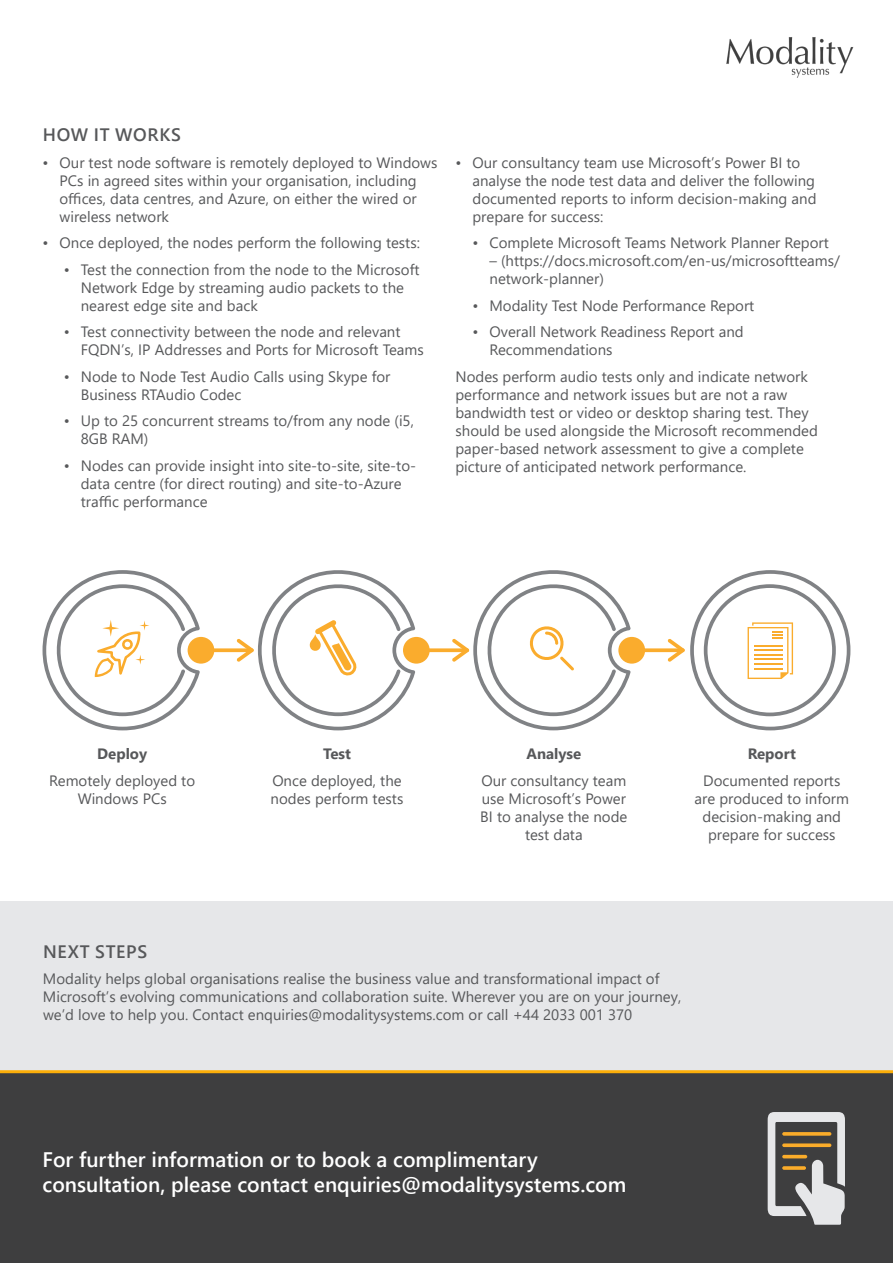
<style>
.page{position:relative;width:893px;height:1263px;background:#fff}
.page>*{position:absolute;margin:0;border:0;box-sizing:border-box;transform-origin:0 0}
.t1{font:600 21px/25.2px "Segoe UI";color:#fff}
.t2{font:600 18px "Segoe UI";letter-spacing:.035em;color:#57585a}
.body_copy{font:15px/18px "Segoe UI";color:#57585a}
.bullet_points{font:15px/18px "Segoe UI";color:#57585a;text-align:center}
.bullet_points-2{font:700 15px "Segoe UI";color:#57585a}
</style>
<div class="page">
<img style="left:726px;top:37px;width:128px;height:41px">
<div style="left:403px;top:637px;width:27px;height:27px;background:#faac2d;border-radius:50%"></div>
<svg style="left:414px;top:648px;width:55px;height:4px"></svg>
<div style="left:618px;top:637px;width:27px;height:27px;background:#faac2d;border-radius:50%"></div>
<svg style="left:452px;top:570px;width:179px;height:160px"></svg>
<svg style="left:630px;top:648px;width:55px;height:4px"></svg>
<div style="left:188px;top:637px;width:26px;height:27px;background:#faac2d;border-radius:50%"></div>
<svg style="left:43px;top:570px;width:157px;height:160px"></svg>
<svg style="left:199px;top:648px;width:55px;height:4px"></svg>
<svg style="left:237px;top:570px;width:178px;height:160px"></svg>
<svg style="left:668px;top:570px;width:182px;height:160px"></svg>
<div style="left:0;top:901px;width:893px;height:362px;background:#e6e7e9"></div>
<div style="left:0;top:1070px;width:893px;height:193px;background:#3e3e3f"></div>
<svg style="left:768px;top:1112px;width:77px;height:113px"></svg>
<svg style="left:782px;top:1132px;width:49px;height:4px"></svg>
<svg style="left:782px;top:1143px;width:49px;height:4px"></svg>
<hr style="left:782px;top:1155px;width:25px;height:3px;background:#faac2a;border-radius:2px">
<svg style="left:782px;top:1166px;width:24px;height:4px"></svg>
<p class="t2" style="left:43px;top:118px;width:139px">HOW IT WORKS</p>
<p class="body_copy" style="left:60px;top:152px;width:379px;text-indent:-17px">• Our test node software is remotely deployed to Windows PCs in agreed sites within your organisation, including offices, data centres, and Azure, on either the wired or wireless network</p>
<p class="body_copy" style="left:43px;top:232px;width:379px">• Once deployed, the nodes perform the following tests:</p>
<p class="body_copy" style="left:81px;top:259px;width:340px;text-indent:-17px">• Test the connection from the node to the Microsoft<br>Network Edge by streaming audio packets to the nearest edge site and back</p>
<p class="body_copy" style="left:81px;top:321px;width:344px;text-indent:-17px">• Test connectivity between the node and relevant<br>FQDN’s, IP Addresses and Ports for Microsoft Teams</p>
<p class="body_copy" style="left:81px;top:366px;width:311px;text-indent:-17px">• Node to Node Test Audio Calls using Skype for<br>Business RTAudio Codec</p>
<p class="body_copy" style="left:81px;top:410px;width:335px;text-indent:-17px">• Up to 25 concurrent streams to/from any node (i5,<br>8GB RAM)</p>
<p class="body_copy" style="left:81px;top:455px;width:337px;text-indent:-17px">• Nodes can provide insight into site-to-site, site-to&shy;data centre (for direct routing) and site-to-Azure traffic performance</p>
<p class="body_copy" style="left:472px;top:152px;width:345px;text-indent:-17px">• Our consultancy team use Microsoft’s Power BI to analyse the node test data and deliver the following documented reports to inform decision-making and prepare for success:</p>
<p class="body_copy" style="left:472px;top:232px;width:358px">• Complete Microsoft Teams Network Planner Report</p>
<p class="body_copy" style="left:489px;top:250px;width:352px">– (https://docs.microsoft.com/en-us/microsoftteams/ network-planner)</p>
<p class="body_copy" style="left:472px;top:295px;width:283px">• Modality Test Node Performance Report</p>
<p class="body_copy" style="left:489px;top:321px;width:256px;text-indent:-17px">• Overall Network Readiness Report and<br>Recommendations</p>
<p class="body_copy" style="left:455px;top:366px;width:364px">Nodes perform audio tests only and indicate network performance and network issues but are not a raw bandwidth test or video or desktop sharing test. They should be used alongside the Microsoft recommended paper-based network assessment to give a complete picture of anticipated network performance.</p>
<p class="bullet_points-2" style="left:97px;top:740px;width:51px">Deploy</p>
<p class="bullet_points" style="left:49px;top:770px;width:147px">Remotely deployed to<br>Windows PCs</p>
<p class="bullet_points-2" style="left:323px;top:740px;width:29px">Test</p>
<p class="bullet_points" style="left:271px;top:770px;width:134px;text-align:left">Once deployed, the nodes perform tests</p>
<p class="bullet_points-2" style="left:526px;top:740px;width:56px">Analyse</p>
<p class="bullet_points" style="left:480px;top:770px;width:149px">Our consultancy team use Microsoft’s Power<br>BI to analyse the node test data</p>
<p class="bullet_points-2" style="left:748px;top:740px;width:50px">Report</p>
<p class="bullet_points" style="left:695px;top:770px;width:156px">Documented reports are produced to inform decision-making and prepare for success</p>
<p class="t2" style="left:43px;top:934px;width:106px">NEXT STEPS</p>
<p class="body_copy" style="left:43px;top:968px;width:640px">Modality helps global organisations realise the business value and transformational impact of<br>Microsoft’s evolving communications and collaboration suite. Wherever you are on your journey, we’d love to help you. Contact enquiries@modalitysystems.com or call +44 2033 001 370</p>
<p class="t1" style="left:43px;top:1145px;width:585px">For further information or to book a complimentary consultation, please contact enquiries@modalitysystems.com</p>
</div>
